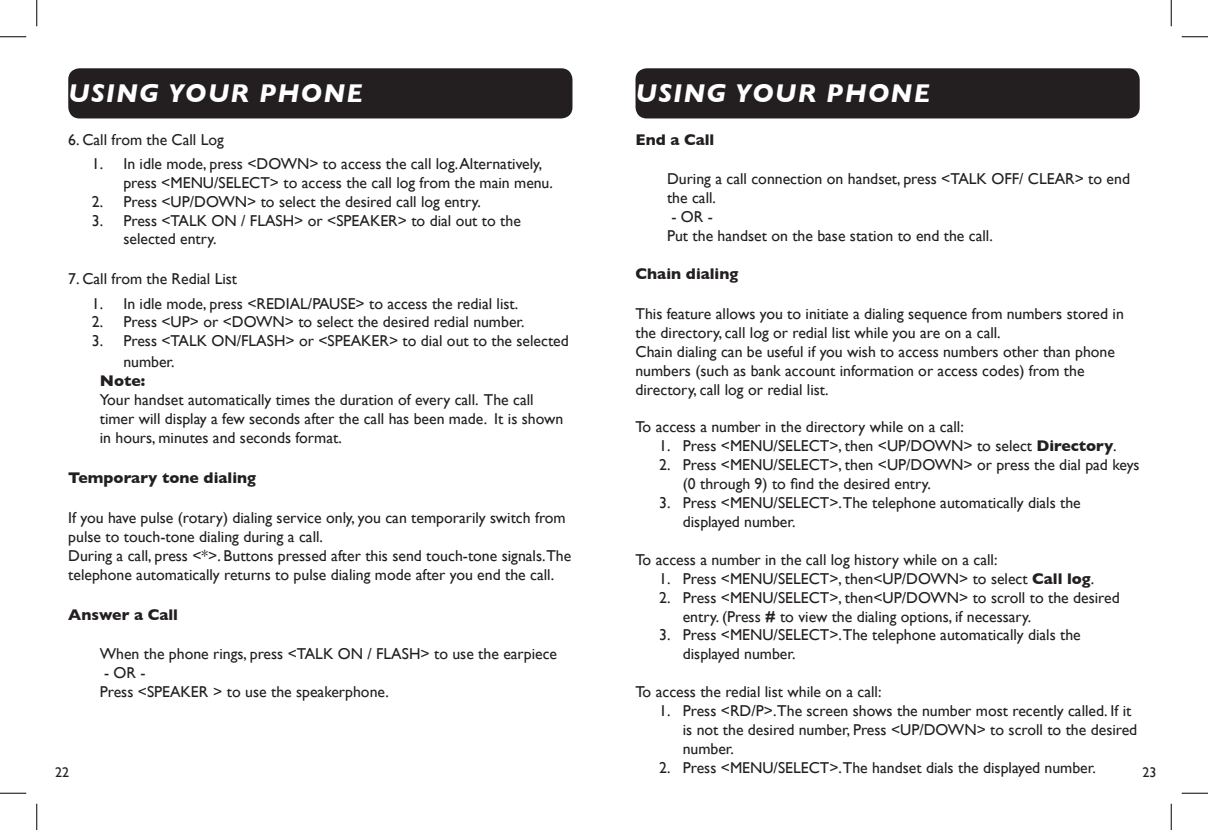
<style>
.page{position:relative;width:1208px;height:830px;background:#fff}
.page>*{position:absolute;margin:0;border:0;box-sizing:border-box;transform-origin:0 0}
.t1{font:italic 700 26.25px "Gill Sans";letter-spacing:.045em;color:#fff}
.Heading_3{font:15.75px/18.9px "Gill Sans";color:#231f20}
.Heading_2{font:700 15.75px "Gill Sans";color:#231f20}
.t2{font:14px "Gill Sans";color:#231f20}
.s1{font-weight:700}
</style>
<div class="page">
<div style="left:68px;top:68px;width:504px;height:50px;background:#231f20;border-radius:11px"></div>
<div style="left:635px;top:68px;width:504px;height:50px;background:#231f20;border-radius:11px"></div>
<svg style="left:0;top:36px;width:26px;height:1px"></svg>
<svg style="left:1181px;top:36px;width:27px;height:1px"></svg>
<svg style="left:0;top:792px;width:26px;height:1px"></svg>
<svg style="left:1181px;top:792px;width:27px;height:1px"></svg>
<svg style="left:36px;top:0;width:1px;height:26px"></svg>
<svg style="left:36px;top:803px;width:1px;height:27px"></svg>
<svg style="left:1170px;top:0;width:1px;height:26px"></svg>
<svg style="left:1170px;top:803px;width:1px;height:27px"></svg>
<p class="t1" style="left:68px;top:78px;width:296px">USING YOUR PHONE</p>
<p class="t1" style="left:635px;top:78px;width:296px">USING YOUR PHONE</p>
<p class="Heading_3" style="left:68px;top:130px;width:157px">6. Call from the Call Log</p>
<p class="Heading_3" style="left:123px;top:154px;width:431px;text-indent:-32px">1. In idle mode, press &lt;DOWN&gt; to access the call log. Alternatively, press &lt;MENU/SELECT&gt; to access the call log from the main menu.</p>
<p class="Heading_3" style="left:92px;top:192px;width:390px">2. Press &lt;UP/DOWN&gt; to select the desired call log entry.</p>
<p class="Heading_3" style="left:123px;top:210px;width:399px;text-indent:-32px">3. Press &lt;TALK ON / FLASH&gt; or &lt;SPEAKER&gt; to dial out to the selected entry.</p>
<p class="Heading_3" style="left:68px;top:269px;width:170px">7. Call from the Redial List</p>
<p class="Heading_3" style="left:92px;top:293px;width:428px">1. In idle mode, press &lt;REDIAL/PAUSE&gt; to access the redial list.</p>
<p class="Heading_3" style="left:92px;top:312px;width:434px">2. Press &lt;UP&gt; or &lt;DOWN&gt; to select the desired redial number.</p>
<p class="Heading_3" style="left:123px;top:330px;width:447px;line-height:21px;text-indent:-32px">3. Press &lt;TALK ON/FLASH&gt; or &lt;SPEAKER&gt; to dial out to the selected number.</p>
<p class="Heading_2" style="left:100px;top:372px;width:47px">Note:</p>
<p class="Heading_3" style="left:100px;top:390px;width:465px">Your handset automatically times the duration of every call. The call timer will display a few seconds after the call has been made. It is shown in hours, minutes and seconds format.</p>
<p class="Heading_2" style="left:68px;top:468px;width:189px">Temporary tone dialing</p>
<p class="Heading_3" style="left:68px;top:508px;width:499px">If you have pulse (rotary) dialing service only, you can temporarily switch from pulse to touch-tone dialing during a call.</p>
<p class="Heading_3" style="left:68px;top:545px;width:504px">During a call, press &lt;*&gt;. Buttons pressed after this send touch-tone signals.The telephone automatically returns to pulse dialing mode after you end the call.</p>
<p class="Heading_2" style="left:68px;top:605px;width:111px">Answer a Call</p>
<p class="Heading_3" style="left:100px;top:644px;width:459px">When the phone rings, press &lt;TALK ON / FLASH&gt; to use the earpiece</p>
<p class="Heading_3" style="left:104px;top:663px;width:43px">- OR -</p>
<p class="Heading_3" style="left:100px;top:682px;width:290px">Press &lt;SPEAKER &gt; to use the speakerphone.</p>
<p class="Heading_2" style="left:635px;top:130px;width:80px">End a Call</p>
<p class="Heading_3" style="left:667px;top:169px;width:464px">During a call connection on handset, press &lt;TALK OFF/ CLEAR&gt; to end the call.</p>
<p class="Heading_3" style="left:671px;top:207px;width:43px">- OR -</p>
<p class="Heading_3" style="left:667px;top:226px;width:327px">Put the handset on the base station to end the call.</p>
<p class="Heading_2" style="left:635px;top:264px;width:104px">Chain dialing</p>
<p class="Heading_3" style="left:635px;top:304px;width:490px">This feature allows you to initiate a dialing sequence from numbers stored in the directory, call log or redial list while you are on a call.</p>
<p class="Heading_3" style="left:635px;top:342px;width:481px">Chain dialing can be useful if you wish to access numbers other than phone numbers (such as bank account information or access codes) from the directory, call log or redial list.</p>
<p class="Heading_3" style="left:635px;top:417px;width:330px">To access a number in the directory while on a call:</p>
<p class="Heading_3" style="left:659px;top:436px;width:459px">1. Press &lt;MENU/SELECT&gt;, then &lt;UP/DOWN&gt; to select <span class="s1">Directory</span>.</p>
<p class="Heading_3" style="left:682px;top:455px;width:458px;text-indent:-24px">2. Press &lt;MENU/SELECT&gt;, then &lt;UP/DOWN&gt; or press the dial pad keys (0 through 9) to find the desired entry.</p>
<p class="Heading_3" style="left:682px;top:493px;width:399px;text-indent:-24px">3. Press &lt;MENU/SELECT&gt;.The telephone automatically dials the displayed number.</p>
<p class="Heading_3" style="left:635px;top:550px;width:363px">To access a number in the call log history while on a call:</p>
<p class="Heading_3" style="left:659px;top:568px;width:436px">1. Press &lt;MENU/SELECT&gt;, then&lt;UP/DOWN&gt; to select <span class="s1">Call log</span>.</p>
<p class="Heading_3" style="left:682px;top:587px;width:438px;text-indent:-24px">2. Press &lt;MENU/SELECT&gt;, then&lt;UP/DOWN&gt; to scroll to the desired entry. (Press <span class="s1">#</span> to view the dialing options, if necessary.</p>
<p class="Heading_3" style="left:682px;top:625px;width:399px;text-indent:-24px">3. Press &lt;MENU/SELECT&gt;.The telephone automatically dials the displayed number.</p>
<p class="Heading_3" style="left:635px;top:682px;width:247px">To access the redial list while on a call:</p>
<p class="Heading_3" style="left:682px;top:701px;width:456px;text-indent:-24px">1. Press &lt;RD/P&gt;.The screen shows the number most recently called. If it is not the desired number, Press &lt;UP/DOWN&gt; to scroll to the desired number.</p>
<p class="Heading_3" style="left:659px;top:757px;width:438px">2. Press &lt;MENU/SELECT&gt;.The handset dials the displayed number.</p>
<p class="t2" style="left:55px;top:763px;width:16px">22</p>
<p class="t2" style="left:1142px;top:763px;width:16px">23</p>
</div>
